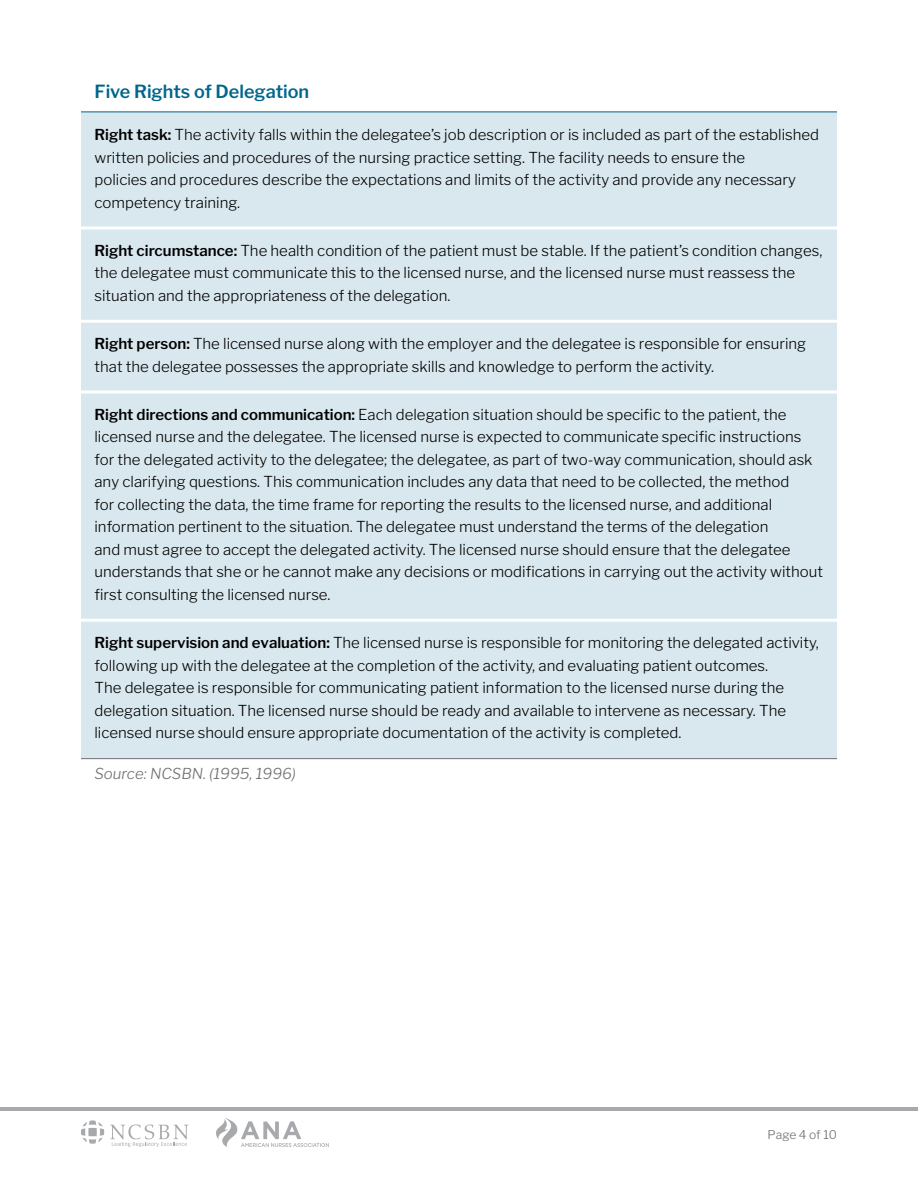
<style>
.page{position:relative;width:918px;height:1188px;background:#fff}
.page>*{position:absolute;margin:0;border:0;box-sizing:border-box;transform-origin:0 0}
.t1{font:600 18px "Libre Franklin";color:#00668c}
.t2{font:300 15px/22.5px "Libre Franklin";color:#000}
.t3{font:italic 300 15px "Libre Franklin";color:#6d6e71}
.t4{font:300 12px "Libre Franklin";color:#6d6e71}
.s1{font-weight:600}
</style>
<div class="page">
<svg style="left:81px;top:1120px;width:23px;height:24px"></svg>
<svg style="left:110px;top:1124px;width:79px;height:23px"></svg>
<svg style="left:216px;top:1118px;width:113px;height:29px"></svg>
<hr style="left:0;top:1107px;width:918px;height:3px;background:#a7a9ac">
<div style="left:81px;top:113px;width:756px;height:645px;background:#d9e8ee"></div>
<hr style="left:81px;top:112px;width:756px;height:1px;background:#00668c">
<hr style="left:81px;top:758px;width:756px;height:1px;background:#6d6e71">
<hr style="left:81px;top:227px;width:756px;height:3px;background:#fff">
<hr style="left:81px;top:320px;width:756px;height:3px;background:#fff">
<hr style="left:81px;top:390px;width:756px;height:3px;background:#fff">
<hr style="left:81px;top:619px;width:756px;height:3px;background:#fff">
<p class="t1" style="left:94px;top:81px;width:216px">Five Rights of Delegation</p>
<p class="t2" style="left:94px;top:124px;width:726px"><span class="s1">Right task:</span> The activity falls within the delegatee’s job description or is included as part of the established written policies and procedures of the nursing practice setting. The facility needs to ensure the<br>policies and procedures describe the expectations and limits of the activity and provide any necessary competency training.</p>
<p class="t2" style="left:94px;top:239px;width:729px"><span class="s1">Right circumstance:</span> The health condition of the patient must be stable. If the patient’s condition changes, the delegatee must communicate this to the licensed nurse, and the licensed nurse must reassess the situation and the appropriateness of the delegation.</p>
<p class="t2" style="left:94px;top:333px;width:713px"><span class="s1">Right person:</span> The licensed nurse along with the employer and the delegatee is responsible for ensuring that the delegatee possesses the appropriate skills and knowledge to perform the activity.</p>
<p class="t2" style="left:94px;top:403px;width:730px"><span class="s1">Right directions and communication:</span> Each delegation situation should be specific to the patient, the licensed nurse and the delegatee. The licensed nurse is expected to communicate specific instructions for the delegated activity to the delegatee; the delegatee, as part of two-way communication, should ask any clarifying questions. This communication includes any data that need to be collected, the method<br>for collecting the data, the time frame for reporting the results to the licensed nurse, and additional information pertinent to the situation. The delegatee must understand the terms of the delegation<br>and must agree to accept the delegated activity. The licensed nurse should ensure that the delegatee understands that she or he cannot make any decisions or modifications in carrying out the activity without first consulting the licensed nurse.</p>
<p class="t2" style="left:94px;top:632px;width:726px"><span class="s1">Right supervision and evaluation:</span> The licensed nurse is responsible for monitoring the delegated activity, following up with the delegatee at the completion of the activity, and evaluating patient outcomes.<br>The delegatee is responsible for communicating patient information to the licensed nurse during the delegation situation. The licensed nurse should be ready and available to intervene as necessary. The licensed nurse should ensure appropriate documentation of the activity is completed.</p>
<p class="t3" style="left:94px;top:765px;width:203px">Source: NCSBN. (1995, 1996)</p>
<p class="t4" style="left:768px;top:1128px;width:71px">Page 4 of 10</p>
</div>
